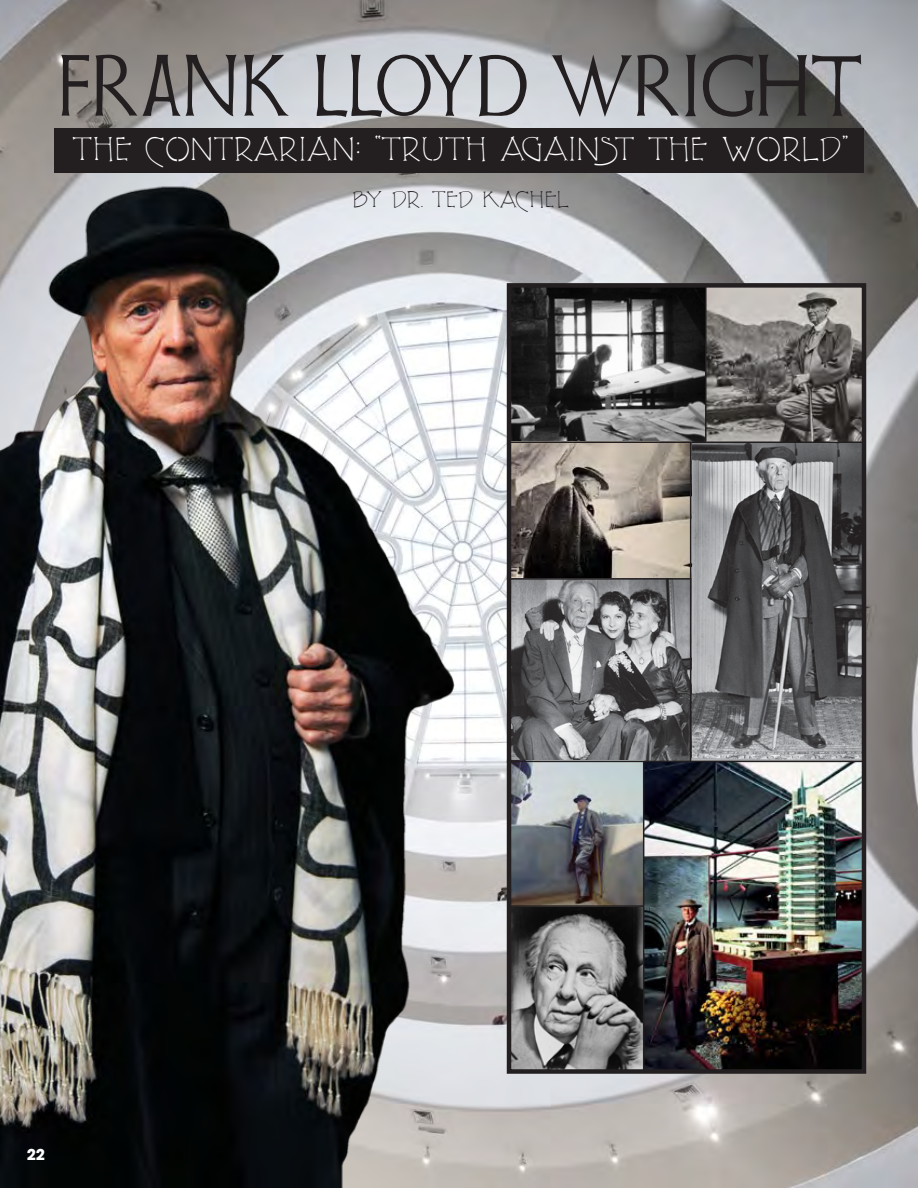
<style>
.page{position:relative;width:918px;height:1188px;background:#fff}
.page>*{position:absolute;margin:0;border:0;box-sizing:border-box;transform-origin:0 0}
.t1{font:72px "Alcade Caps S Si";letter-spacing:.02em;color:#231f20}
.t2{font:43.5px "P22 FLLW Terracotta";color:#fff}
.t3{font:30px "P22 FLLW Terracotta";color:#231f20}
.t4{font:700 15px "Avant Garde LT";color:#fff}
</style>
<div class="page">
<img style="left:0;top:0;width:918px;height:1188px">
<div style="left:54px;top:128px;width:810px;height:45px;background:#231f20"></div>
<img style="left:0;top:155px;width:519px;height:1033px">
<img style="left:644px;top:762px;width:217px;height:307px">
<img style="left:691px;top:443px;width:170px;height:318px">
<img style="left:512px;top:907px;width:131px;height:162px">
<img style="left:512px;top:288px;width:193px;height:153px">
<img style="left:707px;top:288px;width:154px;height:153px">
<img style="left:512px;top:443px;width:178px;height:135px">
<img style="left:512px;top:580px;width:178px;height:181px">
<img style="left:512px;top:762px;width:131px;height:143px">
<div style="left:507px;top:283px;width:359px;height:791px;border:4px solid #231f20"></div>
<hr style="left:507px;top:761px;width:357px;height:1px;background:#231f20">
<hr style="left:643px;top:761px;width:1px;height:311px;background:#231f20">
<hr style="left:509px;top:905px;width:135px;height:2px;background:#231f20">
<hr style="left:509px;top:441px;width:355px;height:2px;background:#231f20">
<hr style="left:690px;top:442px;width:1px;height:320px;background:#231f20">
<hr style="left:507px;top:578px;width:184px;height:2px;background:#231f20">
<hr style="left:705px;top:285px;width:2px;height:156px;background:#231f20">
<h1 class="t1" style="left:58px;top:54px;width:807px">FRANK LLOYD WRIGHT</h1>
<p class="t2" style="left:73px;top:130px;width:778px">The Contrarian: “Truth Against the World”</p>
<p class="t3" style="left:352px;top:186px;width:219px">By Dr. Ted Kachel</p>
<p class="t4" style="left:27px;top:1144px;width:20px">22</p>
</div>
